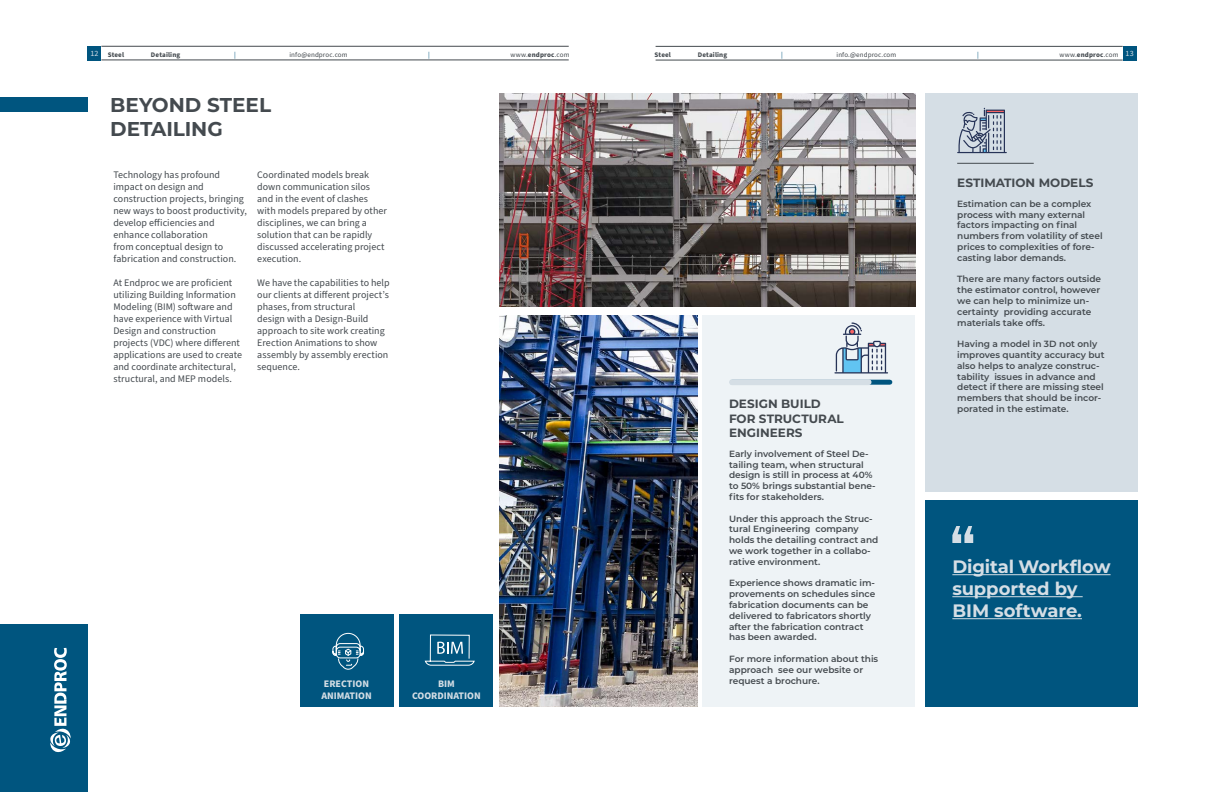
<style>
.page{position:relative;width:1224px;height:792px;background:#fff}
.page>*{position:absolute;margin:0;border:0;box-sizing:border-box;transform-origin:0 0}
.t1{font:700 20px/24px "Montserrat";color:#444a4f}
.t2{font:700 18px/22px "Montserrat";letter-spacing:-.005em;color:#d5dee5}
.t3{font:700 12px/14.4px "Montserrat";color:#444a4f}
.t4{font:10px/12px "Source Sans Pro";color:#444a4f}
.t5{font:700 10px/12px "Source Sans Pro";color:#d5dee5}
.t6{font:600 9px/10.8px "Montserrat";color:#444a4f}
.t7{font:7px "Source Sans Pro";letter-spacing:.015em;color:#444a4f}
.t8{font:700 7px "Source Sans Pro";letter-spacing:.02em;color:#444a4f}
.t9{font:7px "Source Sans Pro";color:#00557f}
.s1{font-weight:400;font-size:8px;color:#d5dee5}
.s2{font-weight:700}
.s3{font-size:8px;color:#d5dee5}
</style>
<div class="page">
<img style="left:499px;top:94px;width:416px;height:212px">
<img style="left:499px;top:315px;width:198px;height:392px">
<div style="left:925px;top:94px;width:212px;height:398px;background:#d5dee5"></div>
<div style="left:702px;top:315px;width:213px;height:392px;background:#eef3f6"></div>
<div style="left:0;top:97px;width:88px;height:15px;background:#00557f"></div>
<hr style="left:957px;top:163px;width:77px;height:1px;background:#444a4f">
<svg style="left:869px;top:380px;width:21px;height:5px"></svg>
<div style="left:732px;top:379px;width:137px;height:6px;background:#d5dee5"></div>
<div style="left:925px;top:500px;width:212px;height:207px;background:#00557f"></div>
<hr style="left:952px;top:574px;width:159px;height:1px;background:#d5dee5">
<hr style="left:952px;top:596px;width:131px;height:1px;background:#d5dee5">
<hr style="left:952px;top:618px;width:130px;height:1px;background:#d5dee5">
<svg style="left:952px;top:526px;width:21px;height:17px"></svg>
<div style="left:399px;top:614px;width:94px;height:93px;background:#00557f"></div>
<div style="left:300px;top:614px;width:93px;height:93px;background:#00557f"></div>
<svg style="left:424px;top:634px;width:51px;height:32px"></svg>
<svg style="left:332px;top:633px;width:32px;height:37px"></svg>
<svg style="left:834px;top:322px;width:54px;height:52px"></svg>
<svg style="left:957px;top:108px;width:50px;height:45px"></svg>
<div style="left:88px;top:46px;width:13px;height:14px;background:#00557f"></div>
<div style="left:1123px;top:46px;width:14px;height:14px;background:#00557f"></div>
<hr style="left:101px;top:46px;width:468px;height:1px;background:#444a4f">
<hr style="left:101px;top:60px;width:468px;height:1px;background:#444a4f">
<hr style="left:656px;top:46px;width:467px;height:1px;background:#444a4f">
<hr style="left:656px;top:60px;width:467px;height:1px;background:#444a4f">
<div style="left:0;top:624px;width:88px;height:168px;background:#00557f"></div>
<svg style="left:50px;top:648px;width:21px;height:104px"></svg>
<p class="t8" style="left:90px;top:49px;width:35px"><span class="s1">12</span> Steel</p>
<p class="t8" style="left:151px;top:49px;width:31px">Detailing</p>
<p class="t9" style="left:234px;top:50px;width:3px">|</p>
<p class="t7" style="left:290px;top:50px;width:60px">info@endproc.com</p>
<p class="t9" style="left:428px;top:50px;width:3px">|</p>
<p class="t7" style="left:511px;top:50px;width:60px">www.<span class="s2">endproc</span>.com</p>
<p class="t8" style="left:655px;top:50px;width:18px">Steel</p>
<p class="t8" style="left:698px;top:50px;width:31px">Detailing</p>
<p class="t9" style="left:781px;top:50px;width:3px">|</p>
<p class="t7" style="left:837px;top:50px;width:61px">info.@endproc.com</p>
<p class="t9" style="left:977px;top:50px;width:3px">|</p>
<p class="t7" style="left:1060px;top:50px;width:76px">www.<span class="s2">endproc</span>.com <span class="s3">13</span></p>
<h1 class="t1" style="left:110px;top:92px;width:162px">BEYOND STEEL<br>DETAILING</h1>
<p class="t4" style="left:113px;top:169px;width:135px">Technology has profound impact on design and construction projects, bringing new ways to boost productivity, develop efficiencies and enhance collaboration<br>from conceptual design to fabrication and construction.</p>
<p class="t4" style="left:113px;top:277px;width:130px">At Endproc we are proficient utilizing Building Information<br>Modeling (BIM) software and have experience with Virtual<br>Design and construction projects (VDC) where different applications are used to create and coordinate architectural, structural, and MEP models.</p>
<p class="t4" style="left:257px;top:169px;width:131px">Coordinated models break down communication silos and in the event of clashes with models prepared by other disciplines, we can bring a solution that can be rapidly discussed accelerating project execution.</p>
<p class="t4" style="left:257px;top:277px;width:134px">We have the capabilities to help our clients at different project’s phases, from structural<br>design with a Design-Build approach to site work creating<br>Erection Animations to show assembly by assembly erection sequence.</p>
<p class="t5" style="left:321px;top:678px;width:52px">ERECTION<br>ANIMATION</p>
<p class="t5" style="left:412px;top:678px;width:70px;text-align:center">BIM<br>COORDINATION</p>
<h3 class="t3" style="left:729px;top:396px;width:93px">DESIGN BUILD</h3>
<h3 class="t3" style="left:729px;top:410px;width:116px">FOR STRUCTURAL<br>ENGINEERS</h3>
<p class="t6" style="left:729px;top:448px;width:148px">Early involvement of Steel De&shy;tailing team, when structural design is still in process at 40% to 50% brings substantial bene&shy;fits for stakeholders.</p>
<p class="t6" style="left:729px;top:513px;width:151px">Under this approach the Struc&shy;tural Engineering company holds the detailing contract and we work together in a collabo&shy;rative environment.</p>
<p class="t6" style="left:729px;top:577px;width:148px">Experience shows dramatic im&shy;provements on schedules since fabrication documents can be delivered to fabricators shortly after the fabrication contract has been awarded.</p>
<p class="t6" style="left:729px;top:653px;width:151px">For more information about this approach see our website or request a brochure.</p>
<h3 class="t3" style="left:957px;top:175px;width:138px">ESTIMATION MODELS</h3>
<p class="t6" style="left:957px;top:198px;width:147px">Estimation can be a complex process with many external factors impacting on final numbers from volatility of steel prices to complexities of fore&shy;casting labor demands.</p>
<p class="t6" style="left:957px;top:273px;width:146px">There are many factors outside the estimator control, however we can help to minimize un&shy;certainty providing accurate materials take offs.</p>
<p class="t6" style="left:957px;top:338px;width:149px">Having a model in 3D not only improves quantity accuracy but also helps to analyze construc&shy;tability issues in advance and detect if there are missing steel members that should be incor-</p>
<p class="t6" style="left:957px;top:403px;width:113px">porated in the estimate.</p>
<h2 class="t2" style="left:952px;top:555px;width:160px">Digital Workflow supported by<br>BIM software.</h2>
</div>
